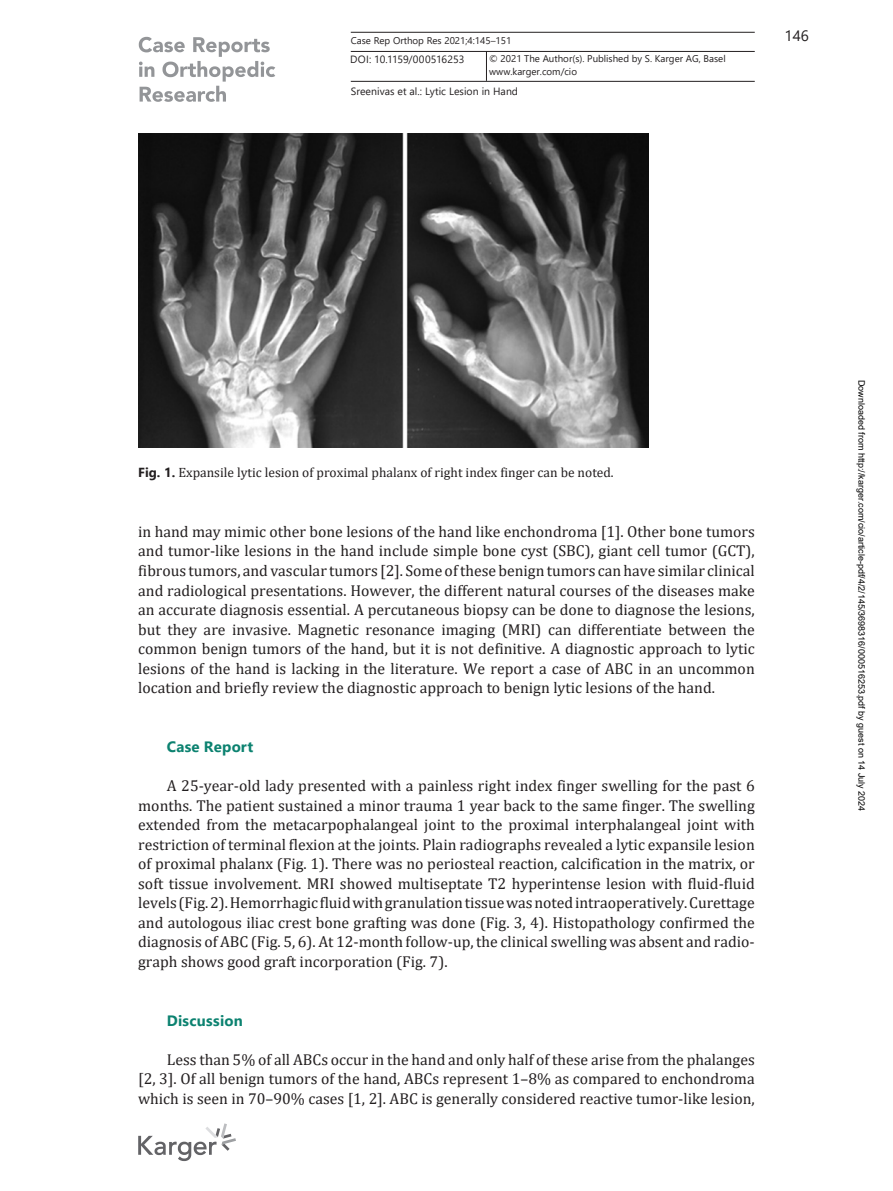
<style>
.page{position:relative;width:893px;height:1191px;background:#fff}
.page>*{position:absolute;margin:0;border:0;box-sizing:border-box;transform-origin:0 0}
.t1{font:15.75px/19.5px "Cambria";color:#231f20;text-align:justify}
.t2{font:700 15px "Segoe UI";letter-spacing:.015em;color:#0c8270}
.t3{font:15px "Segoe UI";color:#231f20}
.t4{font:13.5px "Cambria";color:#231f20}
.t5{font:10.5px "Segoe UI";letter-spacing:.005em;color:#231f20}
.t6{font:9.75px "Segoe UI";color:#231f20}
.t7{font:9px "Arial";color:#000}
.s1{font-family:"Segoe UI";font-weight:700;font-size:13.2px}
</style>
<div class="page">
<hr style="left:351px;top:51px;width:404px;height:1px;background:#231f20">
<hr style="left:351px;top:81px;width:404px;height:1px;background:#231f20">
<hr style="left:351px;top:32px;width:404px;height:1px;background:#231f20">
<hr style="left:486px;top:51px;width:1px;height:30px;background:#231f20">
<svg style="left:138px;top:1123px;width:98px;height:38px"></svg>
<svg style="left:139px;top:37px;width:136px;height:65px"></svg>
<img style="left:138px;top:133px;width:510px;height:315px">
<p class="t6" style="left:351px;top:31px;width:162px">Case Rep Orthop Res 2021;4:145–151</p>
<p class="t5" style="left:350px;top:49px;width:116px">DOI: 10.1159/000516253</p>
<p class="t6" style="left:489px;top:50px;width:238px">© 2021 The Author(s). Published by S. Karger AG, Basel</p>
<p class="t6" style="left:489px;top:62px;width:89px">www.karger.com/cio</p>
<p class="t5" style="left:351px;top:81px;width:169px">Sreenivas et al.: Lytic Lesion in Hand</p>
<p class="t3" style="left:785px;top:22px;width:26px">146</p>
<p class="t4" style="left:138px;top:465px;width:477px"><span class="s1">Fig. 1.</span> Expansile lytic lesion of proximal phalanx of right index finger can be noted.</p>
<p class="t1" style="left:138px;top:522px;width:618px">in hand may mimic other bone lesions of the hand like enchondroma [1]. Other bone tumors and tumor-like lesions in the hand include simple bone cyst (SBC), giant cell tumor (GCT), fibrous tumors, and vascular tumors [2]. Some of these benign tumors can have similar clinical and radiological presentations. However, the different natural courses of the diseases make an accurate diagnosis essential. A percutaneous biopsy can be done to diagnose the lesions, but they are invasive. Magnetic resonance imaging (MRI) can differentiate between the common benign tumors of the hand, but it is not definitive. A diagnostic approach to lytic lesions of the hand is lacking in the literature. We report a case of ABC in an uncommon location and briefly review the diagnostic approach to benign lytic lesions of the hand.</p>
<p class="t2" style="left:167px;top:732px;width:88px">Case Report</p>
<p class="t1" style="left:138px;top:776px;width:618px;text-indent:29px">A 25-year-old lady presented with a painless right index finger swelling for the past 6 months. The patient sustained a minor trauma 1 year back to the same finger. The swelling extended from the metacarpophalangeal joint to the proximal interphalangeal joint with restriction of terminal flexion at the joints. Plain radiographs revealed a lytic expansile lesion of proximal phalanx (Fig. 1). There was no periosteal reaction, calcification in the matrix, or soft tissue involvement. MRI showed multiseptate T2 hyperintense lesion with fluid-fluid levels (Fig.2). Hemorrhagic fluid with granulation tissue was noted intraoperatively. Curettage and autologous iliac crest bone grafting was done (Fig. 3, 4). Histopathology confirmed the diagnosis of ABC (Fig. 5, 6). At 12-month follow-up, the clinical swelling was absent and radio&shy;graph shows good graft incorporation (Fig. 7).</p>
<p class="t2" style="left:167px;top:1006px;width:77px">Discussion</p>
<p class="t1" style="left:138px;top:1049px;width:618px;text-indent:29px">Less than 5% of all ABCs occur in the hand and only half of these arise from the phalanges [2, 3]. Of all benign tumors of the hand, ABCs represent 1–8% as compared to enchondroma which is seen in 70–90% cases [1, 2]. ABC is generally considered reactive tumor-like lesion,</p>
<p class="t7" style="left:865px;top:380px;width:433px;rotate:90deg">Downloaded from http://karger.com/cio/article-pdf/4/2/145/3698316/000516253.pdf by guest on 14 July 2024</p>
</div>
